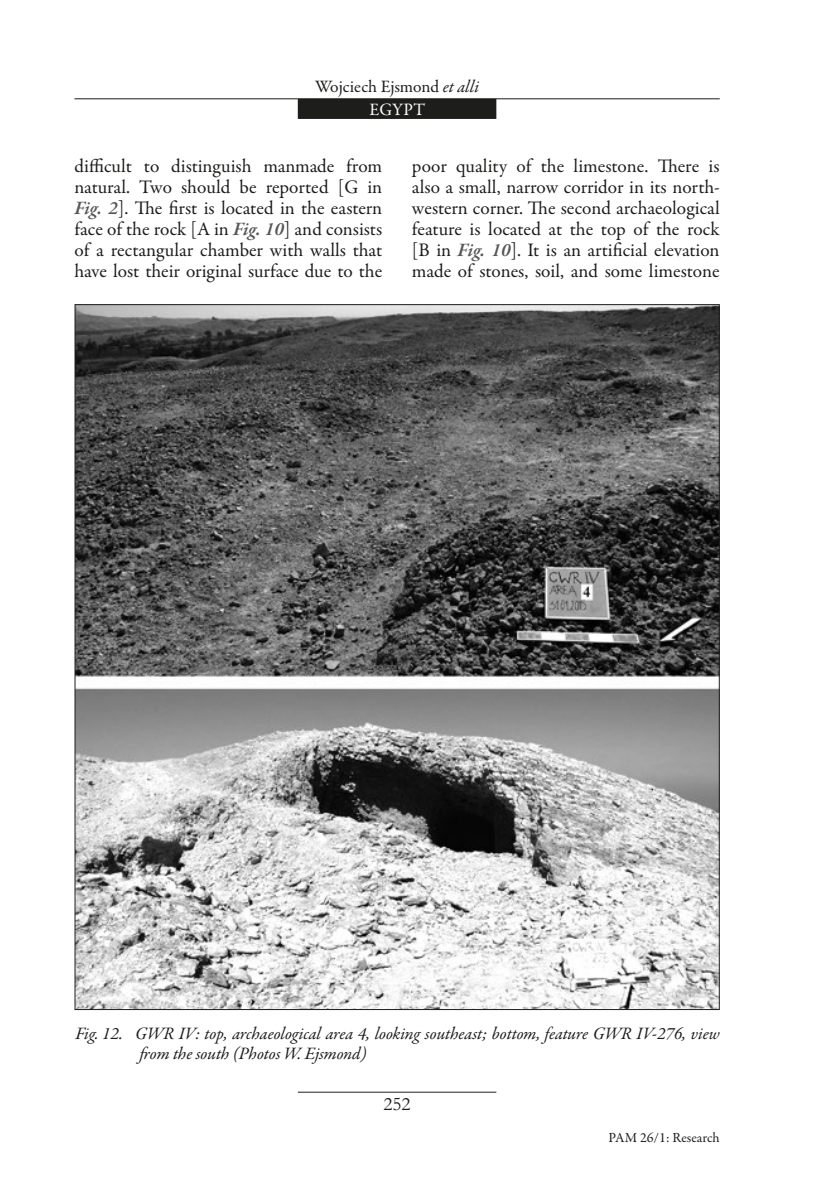
<style>
.page{position:relative;width:819px;height:1191px;background:#fff}
.page>*{position:absolute;margin:0;border:0;box-sizing:border-box;transform-origin:0 0}
.t1{font:19.25px/21px "Garamond Premr Pro";color:#1d1d1b;text-align:justify}
.t2{font:19.25px "Garamond";color:#1d1d1b}
.t3{font:italic 17.5px/20.1px "Garamond Premr Pro";letter-spacing:-.01em;color:#1d1d1b}
.t4{font:17.5px/22.9px "Garamond Premr Pro";color:#1d1d1b;text-align:center}
.t5{font:14px "Garamond Premr Pro";color:#1d1d1b}
.s1{font-style:italic}
.s2{color:#fff}
.s3{font-weight:600;font-style:italic;color:#575756}
</style>
<div class="page">
<hr style="left:74px;top:98px;width:645px;height:1px;background:#1d1d1b">
<div style="left:298px;top:99px;width:198px;height:20px;background:#1d1d1b"></div>
<hr style="left:298px;top:1091px;width:198px;height:1px;background:#1d1d1b">
<img style="left:77px;top:306px;width:640px;height:702px">
<p class="t4" style="left:315px;top:75px;width:165px">Wojciech Ejsmond <span class="s1">et alli<br></span><span class="s2">EGYPT</span></p>
<p class="t1" style="left:74px;top:156px;width:309px">difficult to distinguish manmade from natural. Two should be reported [G in <span class="s3">Fig. 2</span>]. The first is located in the eastern face of the rock [A in <span class="s3">Fig. 10</span>] and consists of a rectangular chamber with walls that have lost their original surface due to the</p>
<p class="t1" style="left:412px;top:156px;width:309px">poor quality of the limestone. There is also a small, narrow corridor in its north&shy;western corner. The second archaeological feature is located at the top of the rock [B in <span class="s3">Fig. 10</span>]. It is an artificial elevation made of stones, soil, and some limestone</p>
<p class="t3" style="left:140px;top:1024px;width:581px;text-indent:-64px">Fig. 12. GWR IV: top, archaeological area 4, looking southeast; bottom, feature GWR IV-276, view from the south (Photos W. Ejsmond)</p>
<p class="t2" style="left:383px;top:1090px;width:29px">252</p>
<p class="t5" style="left:608px;top:1128px;width:113px">PAM 26/1: Research</p>
</div>
